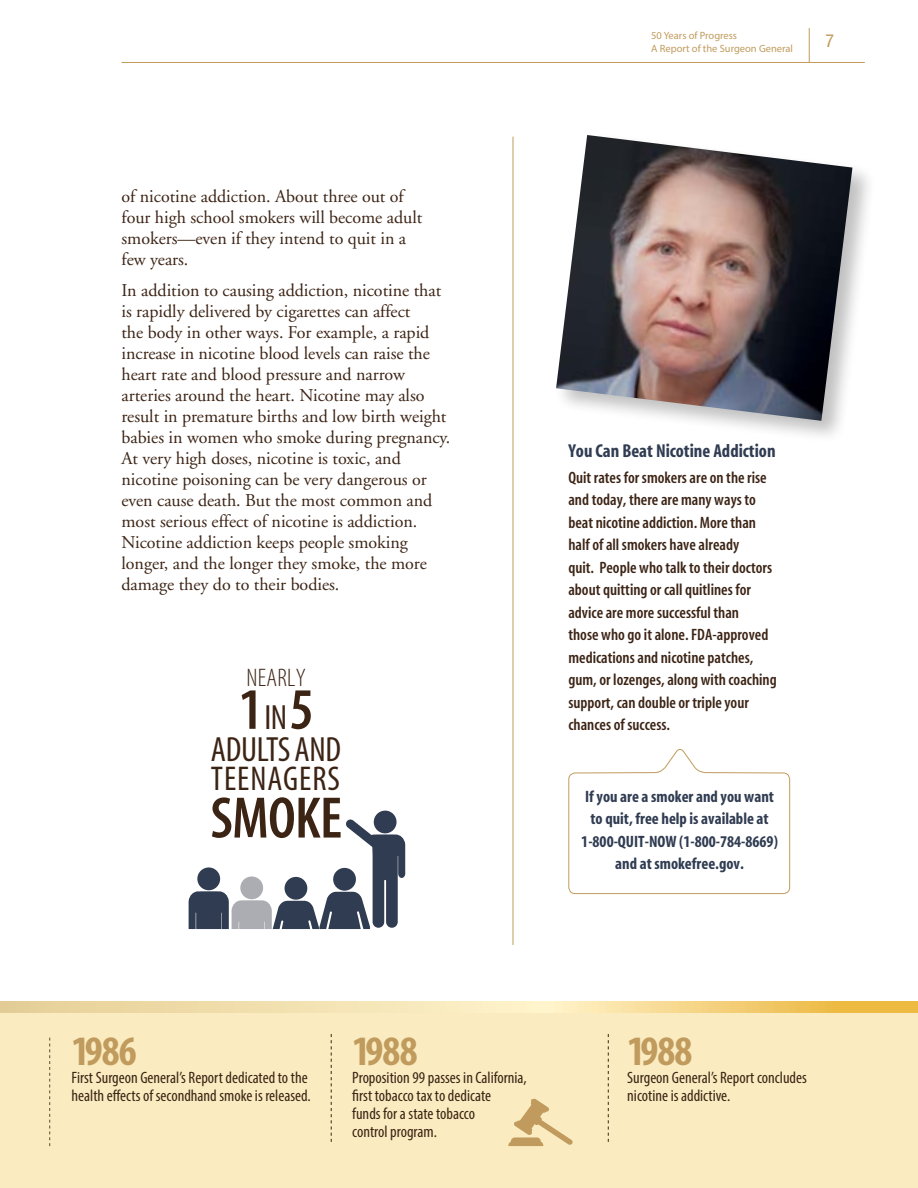
<style>
.page{position:relative;width:918px;height:1188px;background:#fff}
.page>*{position:absolute;margin:0;border:0;box-sizing:border-box;transform-origin:0 0}
.t1{font:58.95px "Myriad MM 565 300";letter-spacing:-.01em;color:#3c2415}
.t2{font:700 condensed 42px "Myriad Pro";letter-spacing:-.02em;color:#c09b5d}
.t3{font:condensed 35.1px "Myriad Pro";letter-spacing:-.01em;color:#3c2415}
.t4{font:condensed 34.5px "Myriad Pro";letter-spacing:.03em;color:#3c2415}
.t5{font:25.5px "Myriad MM 215 300";letter-spacing:.01em;color:#3c2415}
.t6{font:18.75px "Myriad MM 700 300";color:#303c52}
.t7{font:18px/21px "Adobe Garamond";color:#3c2415}
.t8{font:condensed 18px "Helvetica Neue LT Pro";color:#c09b5d}
.t9{font:16.5px/22.5px "Myriad MM 565 300";color:#3c2415}
.t10{font:condensed 16.5px/18px "Myriad Pro";color:#3c2415}
.t11{font:16.5px/22.5px "Myriad MM 700 300";color:#303c52;text-align:center}
.t12{font:10.5px/12.6px "Myriad Pro";color:#c09b5d}
.s1{font-family:"Myriad Pro";font-stretch:condensed;font-size:35.1px}
</style>
<div class="page">
<hr style="left:809px;top:28px;width:1px;height:35px;background:#c09b5d">
<hr style="left:122px;top:62px;width:743px;height:1px;background:#c09b5d">
<div style="left:0;top:1001px;width:918px;height:187px;background:#faecc0"></div>
<svg style="left:0;top:1001px;width:918px;height:11px"></svg>
<div style="left:374px;top:811px;width:23px;height:22px;background:#303c52;border-radius:50%"></div>
<svg style="left:189px;top:819px;width:216px;height:110px"></svg>
<svg style="left:49px;top:1038px;width:1px;height:108px"></svg>
<svg style="left:608px;top:1034px;width:1px;height:108px"></svg>
<svg style="left:331px;top:1034px;width:1px;height:108px"></svg>
<svg style="left:508px;top:1099px;width:65px;height:47px"></svg>
<hr style="left:513px;top:137px;width:1px;height:808px;background:#c09b5d">
<div style="left:553px;top:131px;width:324px;height:314px;background:#000;opacity:.25"></div>
<img style="left:556px;top:135px;width:296px;height:286px">
<svg style="left:568px;top:749px;width:222px;height:145px"></svg>
<p class="t7" style="left:122px;top:186px;width:302px">of nicotine addiction. About three out of four high school smokers will become adult smokers—even if they intend to quit in a few years.</p>
<p class="t7" style="left:122px;top:280px;width:330px">In addition to causing addiction, nicotine that is rapidly delivered by cigarettes can affect<br>the body in other ways. For example, a rapid increase in nicotine blood levels can raise the heart rate and blood pressure and narrow arteries around the heart. Nicotine may also result in premature births and low birth weight babies in women who smoke during pregnancy.<br>At very high doses, nicotine is toxic, and nicotine poisoning can be very dangerous or even cause death. But the most common and most serious effect of nicotine is addiction.<br>Nicotine addiction keeps people smoking longer, and the longer they smoke, the more damage they do to their bodies.</p>
<p class="t5" style="left:247px;top:665px;width:61px">NEARLY</p>
<p class="t1" style="left:239px;top:681px;width:77px">1 <span class="s1">IN</span> 5</p>
<p class="t3" style="left:211px;top:729px;width:132px">ADULTS AND</p>
<p class="t4" style="left:211px;top:758px;width:131px">TEENAGERS</p>
<p class="t1" style="left:210px;top:789px;width:133px">SMOKE</p>
<p class="t12" style="left:651px;top:29px;width:143px">50 Years of Progress<br>A Report of the Surgeon General</p>
<p class="t8" style="left:825px;top:31px;width:10px">7</p>
<h3 class="t6" style="left:568px;top:442px;width:209px">You Can Beat Nicotine Addiction</h3>
<p class="t9" style="left:568px;top:467px;width:210px">Quit rates for smokers are on the rise and today, there are many ways to beat nicotine addiction. More than half of all smokers have already<br>quit. People who talk to their doctors about quitting or call quitlines for advice are more successful than<br>those who go it alone. FDA-approved medications and nicotine patches, gum, or lozenges, along with coaching support, can double or triple your chances of success.</p>
<p class="t11" style="left:581px;top:786px;width:198px">If you are a smoker and you want to quit, free help is available at<br>1-800-QUIT-NOW (1-800-784-8669) and at smokefree.gov.</p>
<h3 class="t2" style="left:72px;top:1025px;width:67px">1986</h3>
<p class="t10" style="left:72px;top:1069px;width:241px">First Surgeon General’s Report dedicated to the health effects of secondhand smoke is released.</p>
<h3 class="t2" style="left:352px;top:1025px;width:67px">1988</h3>
<p class="t10" style="left:352px;top:1069px;width:176px">Proposition 99 passes in California, first tobacco tax to dedicate<br>funds for a state tobacco<br>control program.</p>
<h3 class="t2" style="left:627px;top:1025px;width:67px">1988</h3>
<p class="t10" style="left:627px;top:1069px;width:181px">Surgeon General’s Report concludes nicotine is addictive.</p>
</div>
